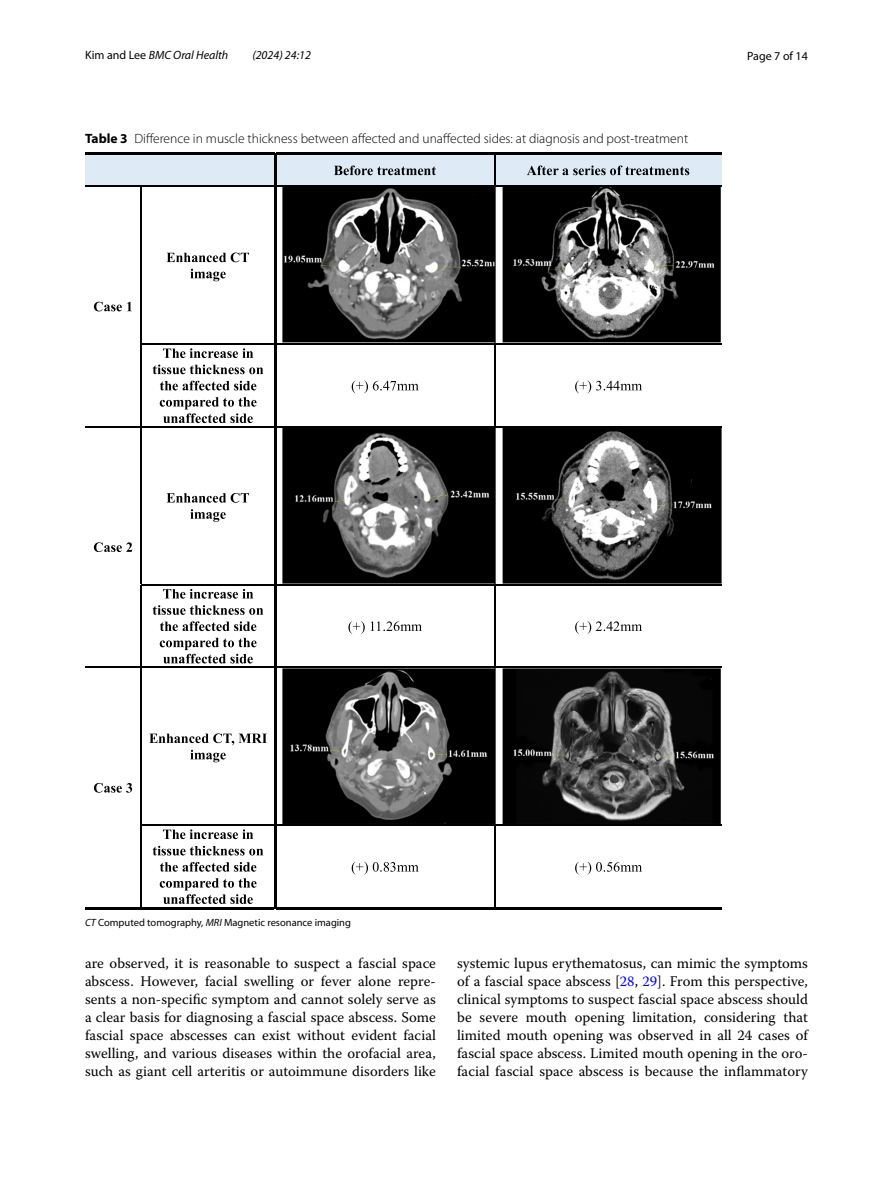
<style>
.page{position:relative;width:893px;height:1187px;background:#fff}
.page>*{position:absolute;margin:0;border:0;box-sizing:border-box;transform-origin:0 0}
.t1{font:14.7px/18px "Warnock Pro";color:#000;text-align:justify}
.t2{font:300 13.5px "Myriad Pro";color:#000}
.t3{font:italic 12px "Myriad Pro";color:#000}
.t4{font:12px "Myriad Pro";color:#000}
.t5{font:10.5px "Myriad Pro";color:#000}
.s1{font-style:normal}
.s2{font-weight:700}
.s3{font-style:italic}
.s4{color:#00f}
</style>
<div class="page">
<img style="left:282px;top:186px;width:439px;height:638px">
<div style="left:85px;top:155px;width:189px;height:29px;background:#deeaf6"></div>
<div style="left:276px;top:155px;width:218px;height:29px;background:#deeaf6"></div>
<svg style="left:334px;top:165px;width:102px;height:10px"></svg>
<div style="left:496px;top:155px;width:226px;height:29px;background:#deeaf6"></div>
<svg style="left:527px;top:165px;width:162px;height:10px"></svg>
<hr style="left:85px;top:153px;width:189px;height:2px;background:#000">
<hr style="left:276px;top:153px;width:218px;height:2px;background:#000">
<hr style="left:494px;top:153px;width:228px;height:2px;background:#000">
<hr style="left:274px;top:155px;width:2px;height:29px;background:#000">
<hr style="left:494px;top:155px;width:2px;height:29px;background:#000">
<svg style="left:94px;top:302px;width:37px;height:9px"></svg>
<svg style="left:166px;top:252px;width:83px;height:10px"></svg>
<svg style="left:190px;top:269px;width:36px;height:12px"></svg>
<hr style="left:85px;top:184px;width:56px;height:2px;background:#000">
<hr style="left:141px;top:184px;width:133px;height:2px;background:#000">
<hr style="left:276px;top:184px;width:218px;height:2px;background:#000">
<hr style="left:494px;top:184px;width:228px;height:2px;background:#000">
<hr style="left:141px;top:187px;width:1px;height:156px;background:#000">
<hr style="left:274px;top:187px;width:2px;height:156px;background:#000">
<svg style="left:163px;top:348px;width:90px;height:10px"></svg>
<svg style="left:153px;top:364px;width:110px;height:10px"></svg>
<svg style="left:160px;top:381px;width:96px;height:9px"></svg>
<svg style="left:160px;top:397px;width:97px;height:26px"></svg>
<svg style="left:352px;top:380px;width:290px;height:13px"></svg>
<hr style="left:141px;top:343px;width:581px;height:1px;background:#000">
<hr style="left:141px;top:344px;width:1px;height:82px;background:#000">
<hr style="left:274px;top:344px;width:2px;height:82px;background:#000">
<hr style="left:494px;top:344px;width:2px;height:82px;background:#000">
<svg style="left:94px;top:542px;width:38px;height:10px"></svg>
<svg style="left:166px;top:493px;width:83px;height:9px"></svg>
<svg style="left:190px;top:509px;width:36px;height:12px"></svg>
<hr style="left:85px;top:426px;width:637px;height:1px;background:#000">
<hr style="left:141px;top:427px;width:1px;height:157px;background:#000">
<hr style="left:274px;top:427px;width:2px;height:157px;background:#000">
<svg style="left:163px;top:589px;width:90px;height:9px"></svg>
<svg style="left:153px;top:605px;width:110px;height:10px"></svg>
<svg style="left:160px;top:621px;width:96px;height:10px"></svg>
<svg style="left:160px;top:637px;width:97px;height:26px"></svg>
<svg style="left:348px;top:621px;width:294px;height:13px"></svg>
<hr style="left:141px;top:584px;width:581px;height:1px;background:#000">
<hr style="left:141px;top:585px;width:1px;height:81px;background:#000">
<hr style="left:274px;top:585px;width:2px;height:81px;background:#000">
<hr style="left:494px;top:585px;width:2px;height:81px;background:#000">
<svg style="left:94px;top:783px;width:38px;height:9px"></svg>
<svg style="left:149px;top:733px;width:118px;height:29px"></svg>
<hr style="left:85px;top:666px;width:637px;height:1px;background:#000">
<hr style="left:141px;top:667px;width:1px;height:157px;background:#000">
<hr style="left:274px;top:667px;width:2px;height:157px;background:#000">
<svg style="left:163px;top:829px;width:90px;height:10px"></svg>
<svg style="left:153px;top:845px;width:110px;height:10px"></svg>
<svg style="left:160px;top:862px;width:96px;height:9px"></svg>
<svg style="left:160px;top:878px;width:97px;height:25px"></svg>
<svg style="left:352px;top:861px;width:290px;height:13px"></svg>
<hr style="left:141px;top:824px;width:581px;height:1px;background:#000">
<hr style="left:85px;top:906px;width:56px;height:3px;background:#000">
<hr style="left:141px;top:825px;width:1px;height:81px;background:#000">
<hr style="left:141px;top:906px;width:133px;height:3px;background:#000">
<hr style="left:274px;top:825px;width:2px;height:84px;background:#000">
<hr style="left:276px;top:906px;width:218px;height:3px;background:#000">
<hr style="left:494px;top:825px;width:2px;height:81px;background:#000">
<hr style="left:494px;top:906px;width:228px;height:3px;background:#000">
<p class="t3" style="left:85px;top:48px;width:145px"><span class="s1">Kim and Lee</span> BMC Oral Health</p>
<p class="t3" style="left:252px;top:48px;width:60px">(2024) 24:12</p>
<p class="t4" style="left:747px;top:48px;width:62px">Page 7 of 14</p>
<p class="t2" style="left:85px;top:131px;width:605px"><span class="s2">Table 3</span> Difference in muscle thickness between affected and unaffected sides: at diagnosis and post-treatment</p>
<p class="t5" style="left:85px;top:916px;width:267px"><span class="s3">CT</span> Computed tomography, <span class="s3">MRI</span> Magnetic resonance imaging</p>
<p class="t1" style="left:85px;top:953px;width:352px">are observed, it is reasonable to suspect a fascial space abscess. However, facial swelling or fever alone repre&shy;sents a non-specific symptom and cannot solely serve as a clear basis for diagnosing a fascial space abscess. Some fascial space abscesses can exist without evident facial swelling, and various diseases within the orofacial area, such as giant cell arteritis or autoimmune disorders like</p>
<p class="t1" style="left:457px;top:953px;width:352px">systemic lupus erythematosus, can mimic the symptoms of a fascial space abscess [<span class="s4">28</span>, <span class="s4">29</span>]. From this perspective, clinical symptoms to suspect fascial space abscess should be severe mouth opening limitation, considering that limited mouth opening was observed in all 24 cases of fascial space abscess. Limited mouth opening in the oro&shy;facial fascial space abscess is because the inflammatory</p>
</div>
